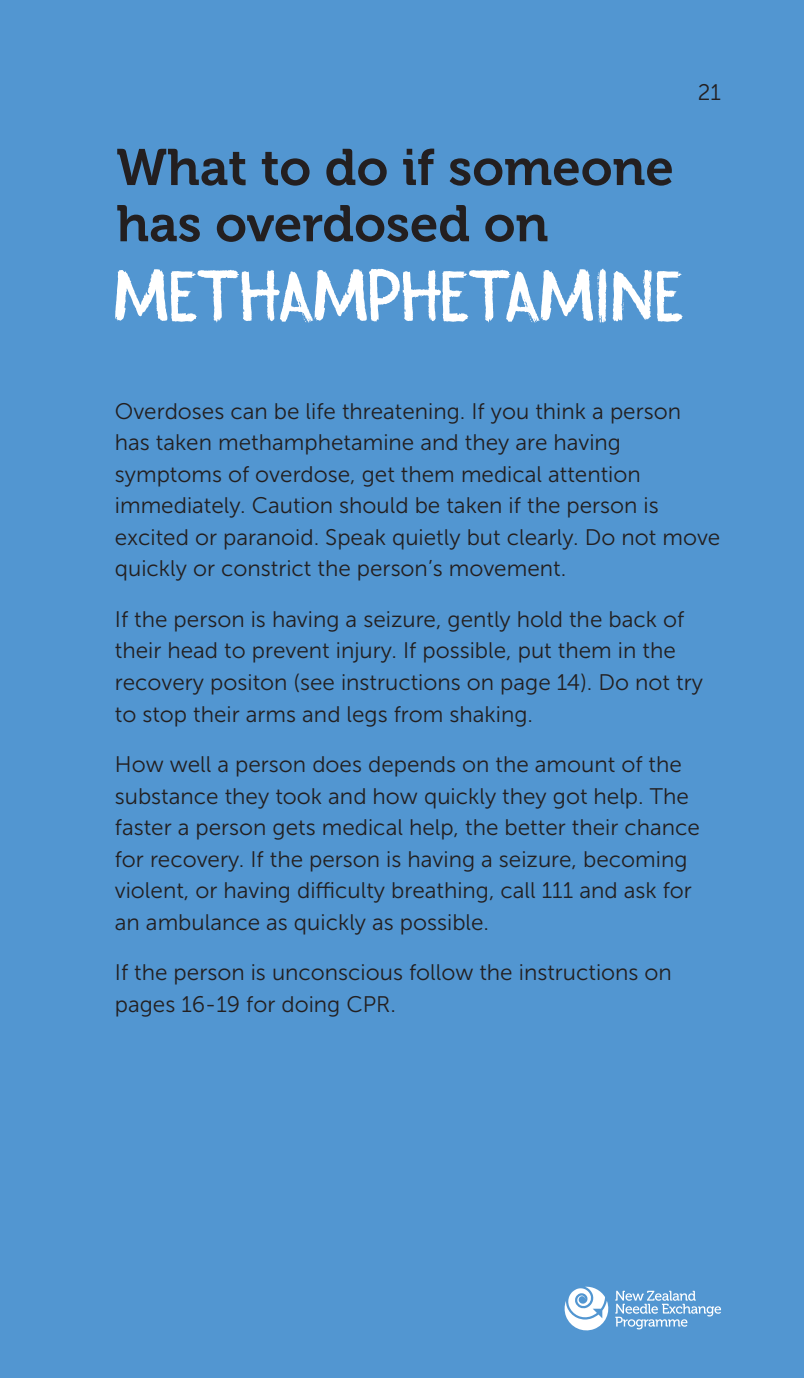
<style>
.page{position:relative;width:804px;height:1378px;background:#5296d1}
.page>*{position:absolute;margin:0;border:0;box-sizing:border-box;transform-origin:0 0}
.t1{font:51.52px "Storyboard";color:#fff}
.t2{font:51.07px/56.2px "Museo 700";color:#231f20}
.t3{font:22.5px/31.5px "Museo Sans 300";color:#231f20}
</style>
<div class="page">
<svg style="left:564px;top:1286px;width:157px;height:45px"></svg>
<p class="t3" style="left:698px;top:76px;width:25px">21</p>
<h2 class="t2" style="left:116px;top:140px;width:559px">What to do if someone has overdosed on</h2>
<h1 class="t1" style="left:114px;top:273px;width:570px">METHAMPHETAMINE</h1>
<p class="t3" style="left:115px;top:395px;width:607px">Overdoses can be life threatening. If you think a person has taken methamphetamine and they are having symptoms of overdose, get them medical attention immediately. Caution should be taken if the person is excited or paranoid. Speak quietly but clearly. Do not move quickly or constrict the person’s movement.</p>
<p class="t3" style="left:115px;top:603px;width:589px">If the person is having a seizure, gently hold the back of their head to prevent injury. If possible, put them in the recovery positon (see instructions on page 14). Do not try to stop their arms and legs from shaking.</p>
<p class="t3" style="left:115px;top:749px;width:586px">How well a person does depends on the amount of the substance they took and how quickly they got help. The faster a person gets medical help, the better their chance for recovery. If the person is having a seizure, becoming violent, or having difficulty breathing, call 111 and ask for an ambulance as quickly as possible.</p>
<p class="t3" style="left:115px;top:957px;width:558px">If the person is unconscious follow the instructions on pages 16-19 for doing CPR.</p>
</div>
